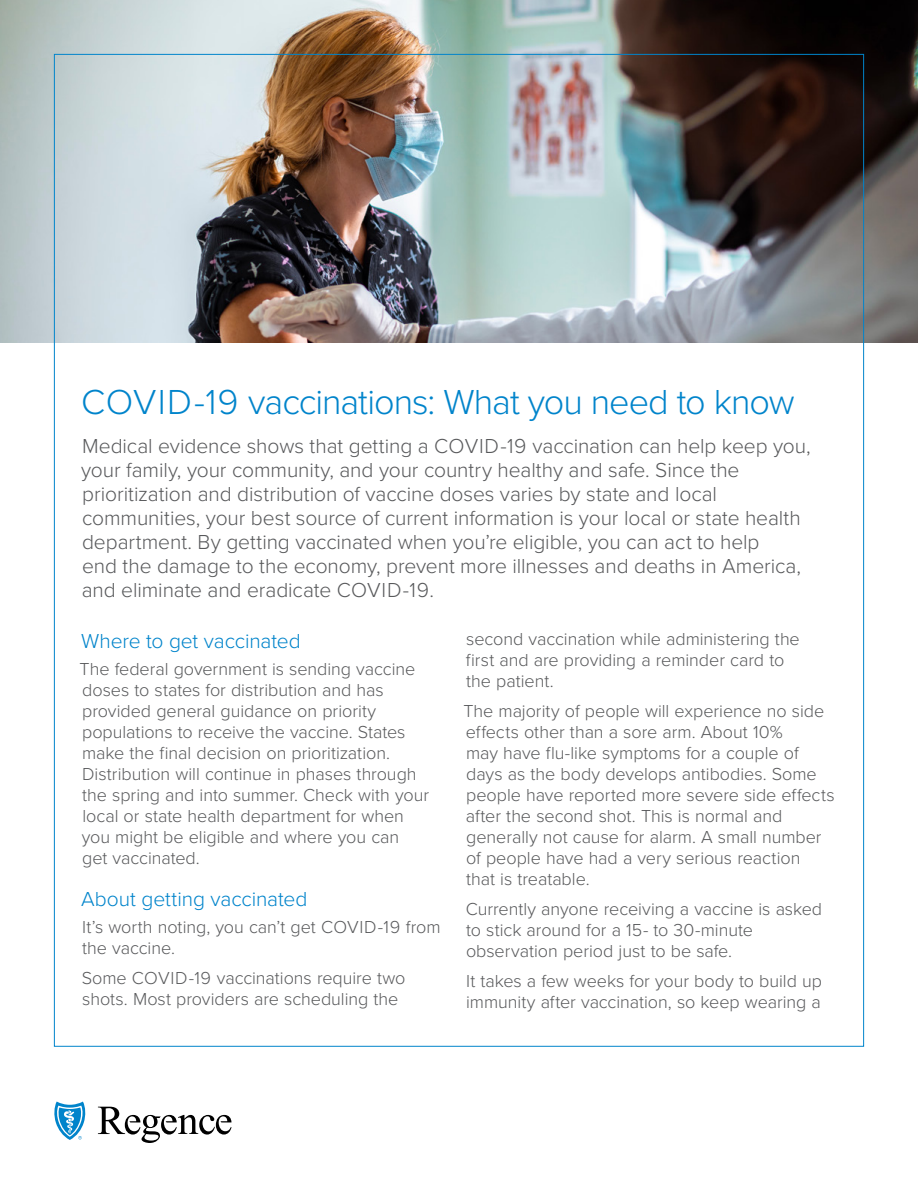
<style>
.page{position:relative;width:918px;height:1188px;background:#fff}
.page>*{position:absolute;margin:0;border:0;box-sizing:border-box;transform-origin:0 0}
.t1{font:300 36px "Proxima Nova";letter-spacing:-.025em;color:#0084cb}
.t2{font:300 21px/24px "Proxima Nova";letter-spacing:-.005em;color:#58595b}
.t3{font:300 21px "Proxima Nova";letter-spacing:-.005em;color:#0084cb}
.t4{font:300 18px/21px "Proxima Nova";letter-spacing:-.005em;color:#58595b}
</style>
<div class="page">
<img style="left:0;top:0;width:918px;height:343px">
<svg style="left:54px;top:1102px;width:32px;height:38px"></svg>
<svg style="left:98px;top:1107px;width:133px;height:36px"></svg>
<h1 class="t1" style="left:81px;top:375px;width:715px">COVID-19 vaccinations: What you need to know</h1>
<p class="t2" style="left:81px;top:433px;width:731px">Medical evidence shows that getting a COVID-19 vaccination can help keep you, your family, your community, and your country healthy and safe. Since the prioritization and distribution of vaccine doses varies by state and local communities, your best source of current information is your local or state health department. By getting vaccinated when you’re eligible, you can act to help<br>end the damage to the economy, prevent more illnesses and deaths in America, and eliminate and eradicate COVID-19.</p>
<p class="t4" style="left:466px;top:628px;width:335px">second vaccination while administering the first and are providing a reminder card to the patient.</p>
<p class="t4" style="left:464px;top:700px;width:373px">The majority of people will experience no side effects other than a sore arm. About 10%<br>may have flu-like symptoms for a couple of days as the body develops antibodies. Some people have reported more severe side effects after the second shot. This is normal and generally not cause for alarm. A small number of people have had a very serious reaction<br>that is treatable.</p>
<p class="t4" style="left:466px;top:898px;width:358px">Currently anyone receiving a vaccine is asked to stick around for a 15- to 30-minute observation period just to be safe.</p>
<p class="t4" style="left:466px;top:970px;width:357px">It takes a few weeks for your body to build up immunity after vaccination, so keep wearing a</p>
<p class="t3" style="left:81px;top:625px;width:221px">Where to get vaccinated</p>
<p class="t4" style="left:80px;top:658px;width:351px">The federal government is sending vaccine doses to states for distribution and has provided general guidance on priority populations to receive the vaccine. States make the final decision on prioritization.<br>Distribution will continue in phases through the spring and into summer. Check with your local or state health department for when you might be eligible and where you can<br>get vaccinated.</p>
<p class="t3" style="left:81px;top:883px;width:228px">About getting vaccinated</p>
<p class="t4" style="left:82px;top:916px;width:360px">It’s worth noting, you can’t get COVID-19 from the vaccine.</p>
<p class="t4" style="left:82px;top:967px;width:325px">Some COVID-19 vaccinations require two shots. Most providers are scheduling the</p>
</div>
